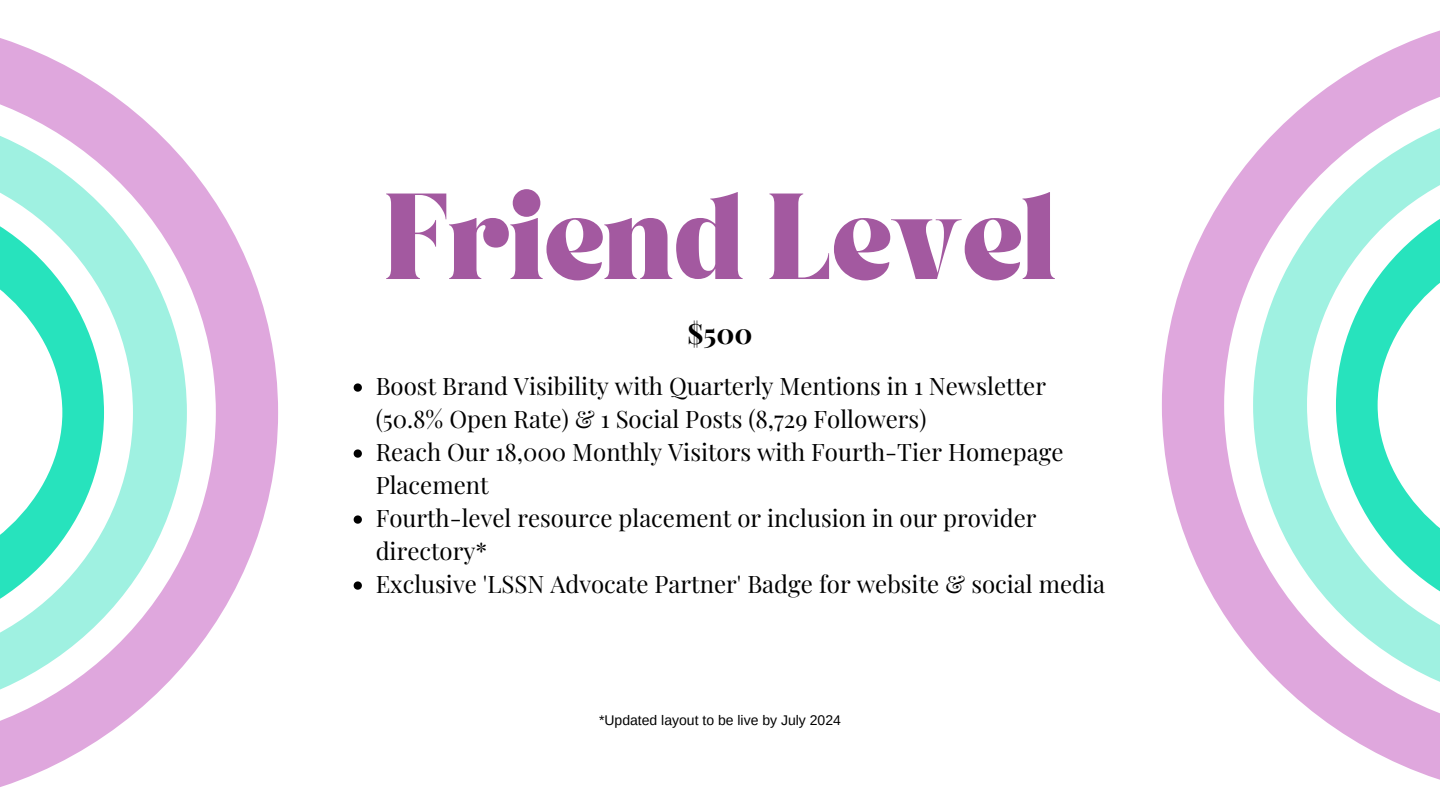
<style>
.page{position:relative;width:1440px;height:810px;background:#fff}
.page>*{position:absolute;margin:0;border:0;box-sizing:border-box;transform-origin:0 0}
.t1{font:700 75px "TANASHFORD";color:#a359a0}
.t2{font:700 28px "Playfair Display";color:#000}
.t3{font:24px/33px "Playfair Display";color:#000}
.t4{font:14px "Arimo";color:#000}
</style>
<div class="page">
<svg style="left:0;top:38px;width:279px;height:749px"></svg>
<svg style="left:0;top:80px;width:216px;height:665px"></svg>
<svg style="left:0;top:160px;width:133px;height:506px"></svg>
<svg style="left:1161px;top:30px;width:279px;height:750px"></svg>
<svg style="left:1224px;top:72px;width:216px;height:666px"></svg>
<svg style="left:1307px;top:152px;width:133px;height:506px"></svg>
<svg style="left:354px;top:383px;width:8px;height:9px"></svg>
<svg style="left:354px;top:449px;width:8px;height:9px"></svg>
<svg style="left:354px;top:515px;width:8px;height:9px"></svg>
<svg style="left:354px;top:581px;width:8px;height:9px"></svg>
<p class="t1" style="left:384px;top:189px;width:673px">Friend Level</p>
<p class="t2" style="left:687px;top:313px;width:67px">$500</p>
<h1 class="t3" style="left:376px;top:369px;width:672px">Boost Brand Visibility with Quarterly Mentions in 1 Newsletter (50.8% Open Rate) &amp; 1 Social Posts (8,729 Followers)</h1>
<h2 class="t3" style="left:376px;top:435px;width:689px">Reach Our 18,000 Monthly Visitors with Fourth-Tier Homepage<br>Placement</h2>
<p class="t3" style="left:376px;top:501px;width:662px">Fourth-level resource placement or inclusion in our provider directory*</p>
<p class="t3" style="left:376px;top:567px;width:731px">Exclusive 'LSSN Advocate Partner' Badge for website &amp; social media</p>
<p class="t4" style="left:599px;top:712px;width:243px">*Updated layout to be live by July 2024</p>
</div>
